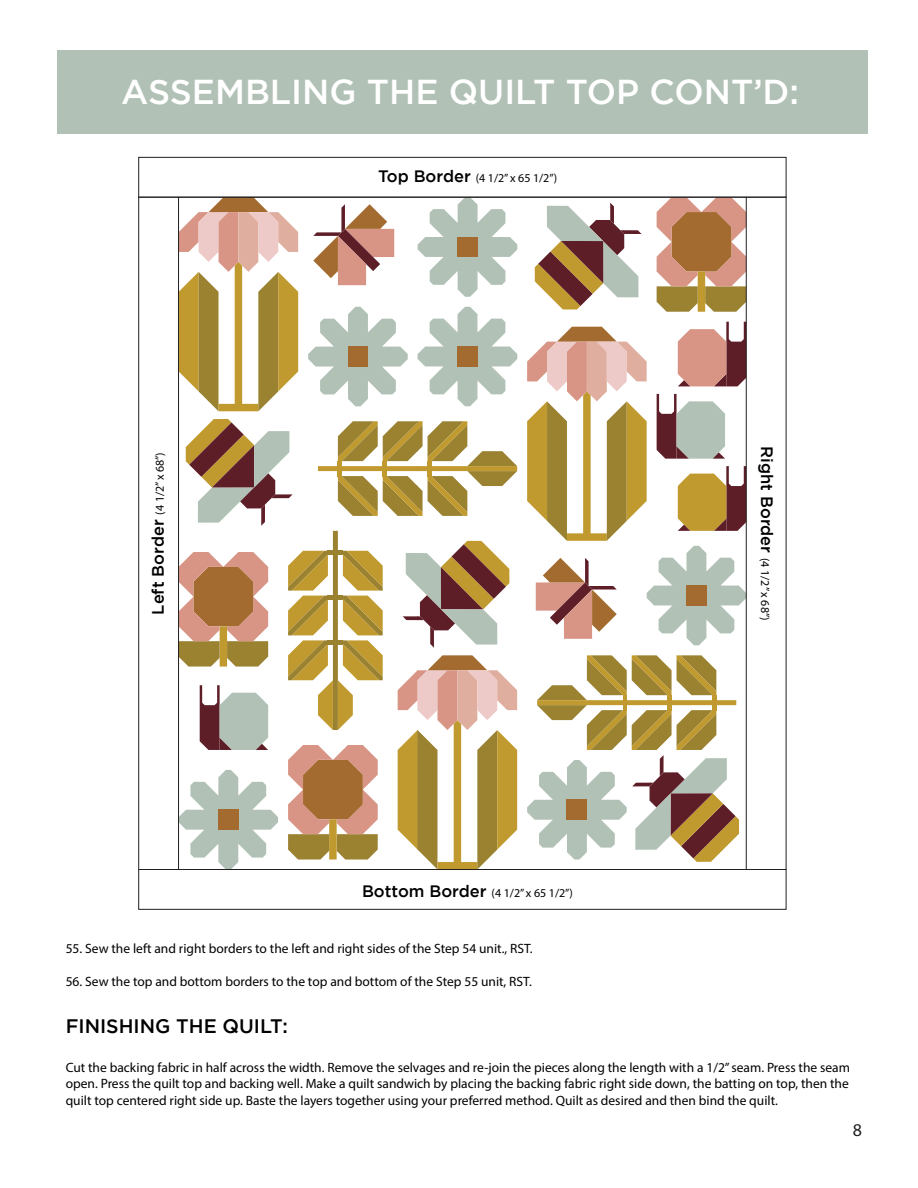
<style>
.page{position:relative;width:918px;height:1188px;background:#fff}
.page>*{position:absolute;margin:0;border:0;box-sizing:border-box;transform-origin:0 0}
.t1{font:500 34.5px "Gotham";color:#fff}
.t2{font:500 19.5px "Gotham";color:#000}
.t3{font:18px "Myriad Pro";color:#231f20}
.t4{font:500 16.5px "Gotham";color:#000}
.t5{font:13.5px/16.2px "Myriad Pro";color:#000;text-align:justify}
.t6{font:12px "Myriad Pro";color:#000}
.s1{font-family:"Gotham";font-weight:500;font-size:16.5px}
.s2{font-family:"Myriad Pro";font-weight:400;font-size:12px}
</style>
<div class="page">
<svg style="left:657px;top:198px;width:89px;height:114px;background:#c09269"></svg>
<svg style="left:418px;top:307px;width:99px;height:99px"></svg>
<div style="left:458px;top:347px;width:19px;height:19px;background:#a36b2f"></div>
<svg style="left:179px;top:198px;width:119px;height:213px"></svg>
<svg style="left:418px;top:198px;width:99px;height:99px"></svg>
<div style="left:458px;top:237px;width:20px;height:20px;background:#a36b2f"></div>
<svg style="left:313px;top:204px;width:81px;height:81px"></svg>
<svg style="left:308px;top:307px;width:100px;height:99px"></svg>
<div style="left:348px;top:347px;width:20px;height:20px;background:#a36b2f"></div>
<svg style="left:527px;top:655px;width:212px;height:207px"></svg>
<svg style="left:527px;top:322px;width:219px;height:323px"></svg>
<svg style="left:535px;top:203px;width:107px;height:107px"></svg>
<svg style="left:179px;top:419px;width:338px;height:450px"></svg>
<hr style="left:139px;top:869px;width:647px;height:1px;background:#231f20">
<hr style="left:178px;top:197px;width:1px;height:672px;background:#231f20">
<hr style="left:746px;top:197px;width:1px;height:672px;background:#231f20">
<hr style="left:139px;top:197px;width:647px;height:1px;background:#231f20">
<div style="left:57px;top:51px;width:810px;height:82px;background:#b1c1b5"></div>
<h1 class="t1" style="left:121px;top:72px;width:679px">ASSEMBLING THE QUILT TOP CONT’D:</h1>
<p class="t6" style="left:378px;top:171px;width:181px"><span class="s1">Top Border</span> (4 1/2” x 65 1/2”)</p>
<p class="t6" style="left:153px;top:615px;width:164px;rotate:-90deg"><span class="s1">Left Border</span> (4 1/2” x 68”)</p>
<p class="t4" style="left:776px;top:446px;width:176px;rotate:90deg">Right Border <span class="s2">(4 1/2” x 68”)</span></p>
<p class="t6" style="left:362px;top:885px;width:212px"><span class="s1">Bottom Border</span> (4 1/2” x 65 1/2”)</p>
<p class="t5" style="left:66px;top:940px;width:469px">55. Sew the left and right borders to the left and right sides of the Step 54 unit., RST.</p>
<p class="t5" style="left:66px;top:973px;width:468px">56. Sew the top and bottom borders to the top and bottom of the Step 55 unit, RST.</p>
<h2 class="t2" style="left:66px;top:1015px;width:224px">FINISHING THE QUILT:</h2>
<p class="t5" style="left:66px;top:1059px;width:786px">Cut the backing fabric in half across the width. Remove the selvages and re-join the pieces along the length with a 1/2” seam. Press the seam open. Press the quilt top and backing well. Make a quilt sandwich by placing the backing fabric right side down, the batting on top, then the quilt top centered right side up. Baste the layers together using your preferred method. Quilt as desired and then bind the quilt.</p>
<h3 class="t3" style="left:853px;top:1119px;width:11px">8</h3>
</div>
